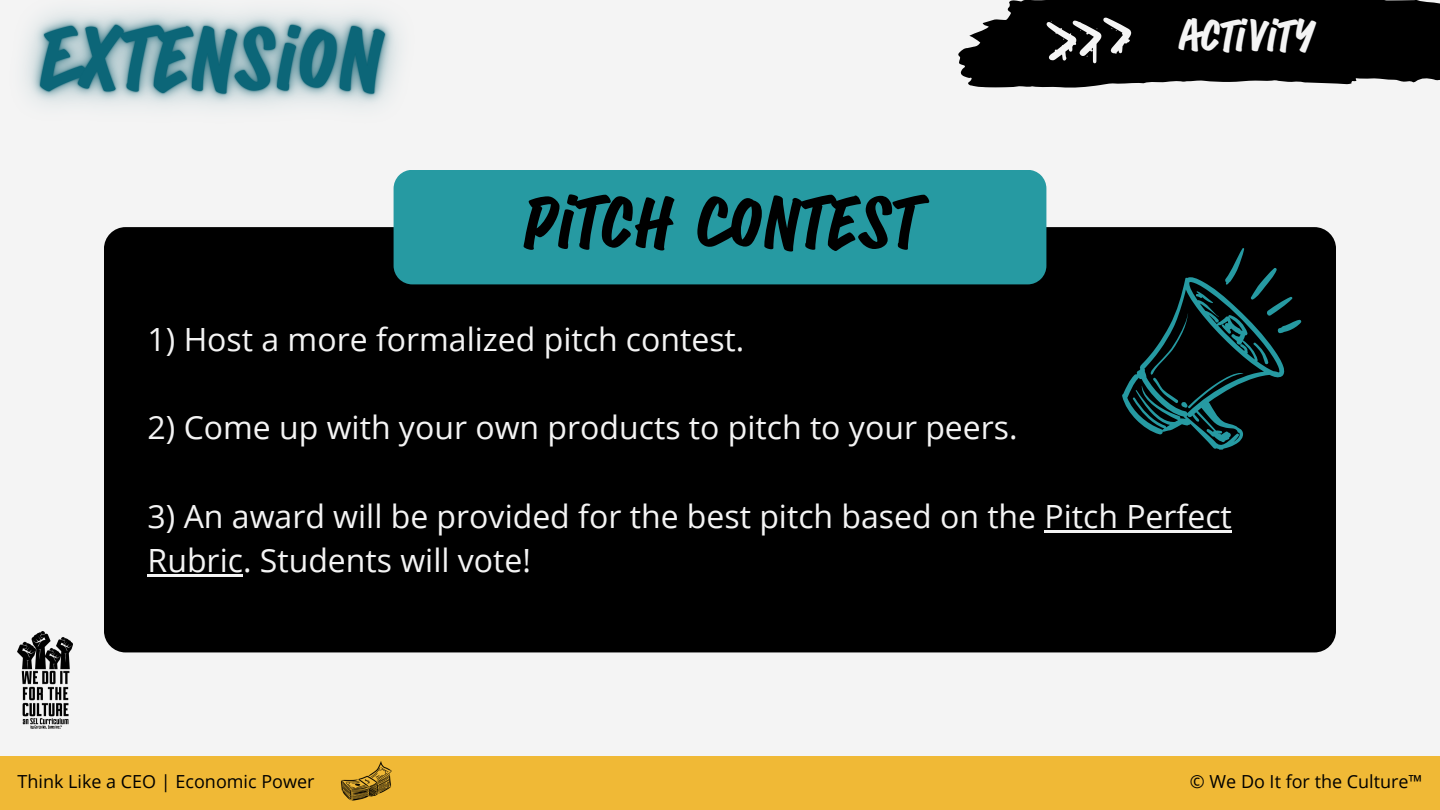
<style>
.page{position:relative;width:1440px;height:810px;background:#f4f4f4}
.page>*{position:absolute;margin:0;border:0;box-sizing:border-box;transform-origin:0 0}
.t1{font:700 60px "Sandwich Marker Pro";color:#000}
.t2{font:700 36px "Sandwich Marker Pro";color:#f4f4f4}
.t3{font:32px/44.2px "Open Sans";color:#f4f4f4}
.t4{font:18px "Open Sans";color:#000}
</style>
<div class="page">
<svg style="left:958px;top:0;width:482px;height:88px;background:#1a1a1a"></svg>
<div style="left:104px;top:227px;width:1232px;height:425px;background:#000;border-radius:22px"></div>
<svg style="left:1046px;top:18px;width:85px;height:45px"></svg>
<div style="left:394px;top:170px;width:652px;height:114px;background:#269aa2"></div>
<img style="left:17px;top:631px;width:56px;height:98px">
<div style="left:0;top:756px;width:1440px;height:54px;background:#f0b936"></div>
<img style="left:341px;top:761px;width:51px;height:40px">
<hr style="left:1045px;top:530px;width:187px;height:3px;background:#f4f4f4">
<hr style="left:148px;top:574px;width:95px;height:3px;background:#f4f4f4">
<svg style="left:1122px;top:248px;width:180px;height:202px"></svg>
<img style="left:25px;top:9px;width:374px;height:97px">
<p class="t1" style="left:522px;top:188px;width:398px">PITCH CONTEST</p>
<p class="t3" style="left:148px;top:316px;width:598px">1) Host a more formalized pitch contest.</p>
<p class="t3" style="left:148px;top:405px;width:872px">2) Come up with your own products to pitch to your peers.</p>
<p class="t2" style="left:1178px;top:15px;width:137px">ACTIVITY</p>
<p class="t3" style="left:148px;top:493px;width:1086px">3) An award will be provided for the best pitch based on the Pitch Perfect<br>Rubric. Students will vote!</p>
<p class="t4" style="left:17px;top:768px;width:299px">Think Like a CEO | Economic Power</p>
<p class="t4" style="left:1190px;top:768px;width:234px">© We Do It for the Culture™</p>
</div>
